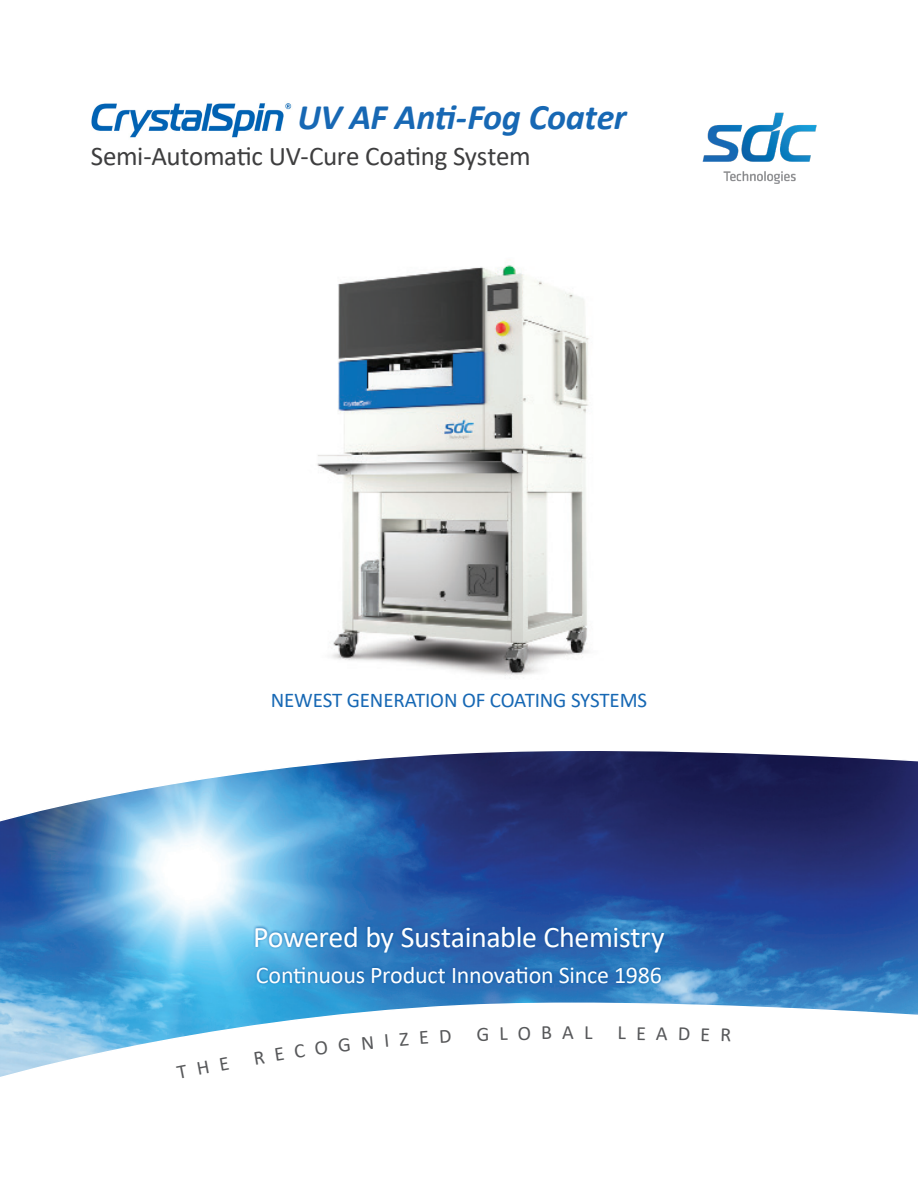
<style>
.page{position:relative;width:918px;height:1188px;background:#fff}
.page>*{position:absolute;margin:0;border:0;box-sizing:border-box;transform-origin:0 0}
.Bullets_1{font:italic 700 36px "Calibri";letter-spacing:-.01em;color:#1768b4}
.Bullets_1-2{font:30px "Calibri";letter-spacing:-.015em;color:#fff}
.Bullets_1-3{font:27px "Calibri";letter-spacing:-.015em;color:#3e3e3f}
.Bullets_1-4{font:24px "Calibri";letter-spacing:-.01em;color:#fff}
.t1{font:21px "Calibri";letter-spacing:-.005em;color:#1768b4}
.t2{font:20.25px "Calibri";color:#57585a}
</style>
<div class="page">
<svg style="left:0;top:751px;width:918px;height:326px"></svg>
<img style="left:317px;top:265px;width:272px;height:411px">
<div style="left:253px;top:924px;width:415px;height:62px;background:#0153a0;opacity:.75"></div>
<img style="left:703px;top:112px;width:114px;height:72px">
<img style="left:91px;top:103px;width:201px;height:35px">
<svg style="left:176px;top:1060px;width:33px;height:17px"></svg>
<svg style="left:220px;top:1057px;width:9px;height:13px"></svg>
<svg style="left:254px;top:1047px;width:30px;height:17px"></svg>
<svg style="left:294px;top:1044px;width:11px;height:14px"></svg>
<svg style="left:315px;top:1038px;width:35px;height:17px"></svg>
<svg style="left:362px;top:1036px;width:11px;height:14px"></svg>
<svg style="left:385px;top:1032px;width:24px;height:15px"></svg>
<svg style="left:420px;top:1031px;width:8px;height:13px"></svg>
<svg style="left:440px;top:1030px;width:11px;height:13px"></svg>
<svg style="left:477px;top:1028px;width:11px;height:13px"></svg>
<svg style="left:501px;top:1027px;width:50px;height:13px"></svg>
<svg style="left:702px;top:1028px;width:29px;height:14px"></svg>
<p class="Bullets_1" style="left:298px;top:91px;width:330px">UV AF Anti-Fog Coater</p>
<p class="Bullets_1-3" style="left:91px;top:137px;width:441px">Semi-Automatic UV-Cure Coating System</p>
<p class="t1" style="left:271px;top:685px;width:378px">NEWEST GENERATION OF COATING SYSTEMS</p>
<p class="Bullets_1-2" style="left:253px;top:916px;width:413px">Powered by Sustainable Chemistry</p>
<p class="Bullets_1-4" style="left:256px;top:958px;width:408px">Continuous Product Innovation Since 1986</p>
<p class="t2" style="left:562px;top:1018px;width:32px">A L</p>
<p class="t2" style="left:618px;top:1018px;width:74px;rotate:1deg">LEAD</p>
</div>
